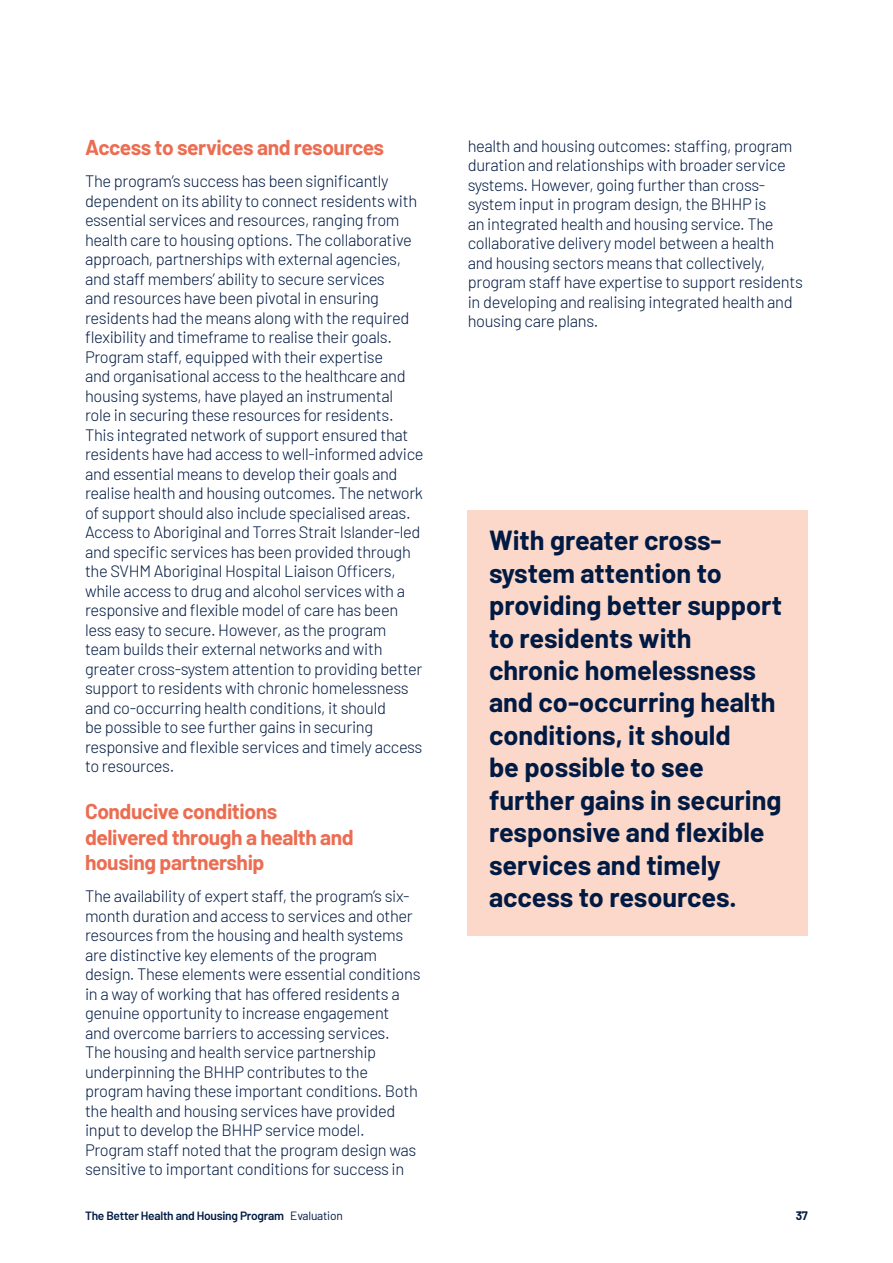
<style>
.page{position:relative;width:893px;height:1263px;background:#fff}
.page>*{position:absolute;margin:0;border:0;box-sizing:border-box;transform-origin:0 0}
.Pull_Quote{font:700 27px/32.4px "Barlow";color:#001a43}
.Heading_3{font:700 21px/25.5px "Barlow";letter-spacing:-.02em;color:#eb6d52}
.Body_text_RPC{font:300 16.5px/19.5px "Barlow";letter-spacing:-.02em;color:#001a43}
.t1{font:600 12px "Barlow";letter-spacing:-.02em;color:#001a43}
.t2{font:700 12px "Barlow";color:#001a43}
.s1{font-weight:400}
</style>
<div class="page">
<div style="left:468px;top:510px;width:340px;height:425px;background:#fbd8c9"></div>
<h3 class="Heading_3" style="left:85px;top:133px;width:301px">Access to services and resources</h3>
<p class="Body_text_RPC" style="left:85px;top:170px;width:340px">The program’s success has been significantly dependent on its ability to connect residents with essential services and resources, ranging from health care to housing options. The collaborative approach, partnerships with external agencies, and staff members’ ability to secure services<br>and resources have been pivotal in ensuring residents had the means along with the required flexibility and timeframe to realise their goals.<br>Program staff, equipped with their expertise<br>and organisational access to the healthcare and housing systems, have played an instrumental<br>role in securing these resources for residents.<br>This integrated network of support ensured that residents have had access to well-informed advice and essential means to develop their goals and realise health and housing outcomes. The network of support should also include specialised areas.<br>Access to Aboriginal and Torres Strait Islander-led and specific services has been provided through the SVHM Aboriginal Hospital Liaison Officers, while access to drug and alcohol services with a responsive and flexible model of care has been less easy to secure. However, as the program team builds their external networks and with greater cross-system attention to providing better support to residents with chronic homelessness and co-occurring health conditions, it should<br>be possible to see further gains in securing responsive and flexible services and timely access to resources.</p>
<h3 class="Heading_3" style="left:85px;top:797px;width:270px">Conducive conditions delivered through a health and housing partnership</h3>
<p class="Body_text_RPC" style="left:85px;top:885px;width:337px">The availability of expert staff, the program’s six&shy;month duration and access to services and other resources from the housing and health systems are distinctive key elements of the program design. These elements were essential conditions in a way of working that has offered residents a genuine opportunity to increase engagement<br>and overcome barriers to accessing services.<br>The housing and health service partnership underpinning the BHHP contributes to the program having these important conditions. Both the health and housing services have provided input to develop the BHHP service model.<br>Program staff noted that the program design was sensitive to important conditions for success in</p>
<p class="Body_text_RPC" style="left:468px;top:135px;width:337px">health and housing outcomes: staffing, program duration and relationships with broader service systems. However, going further than cross&shy;system input in program design, the BHHP is<br>an integrated health and housing service. The collaborative delivery model between a health and housing sectors means that collectively, program staff have expertise to support residents in developing and realising integrated health and housing care plans.</p>
<p class="Pull_Quote" style="left:489px;top:522px;width:294px">With greater cross&shy;system attention to providing better support to residents with chronic homelessness and co-occurring health conditions, it should<br>be possible to see further gains in securing responsive and flexible services and timely access to resources.</p>
<p class="t1" style="left:85px;top:1206px;width:259px">The Better Health and Housing Program <span class="s1">Evaluation</span></p>
<p class="t2" style="left:796px;top:1206px;width:14px">37</p>
</div>
